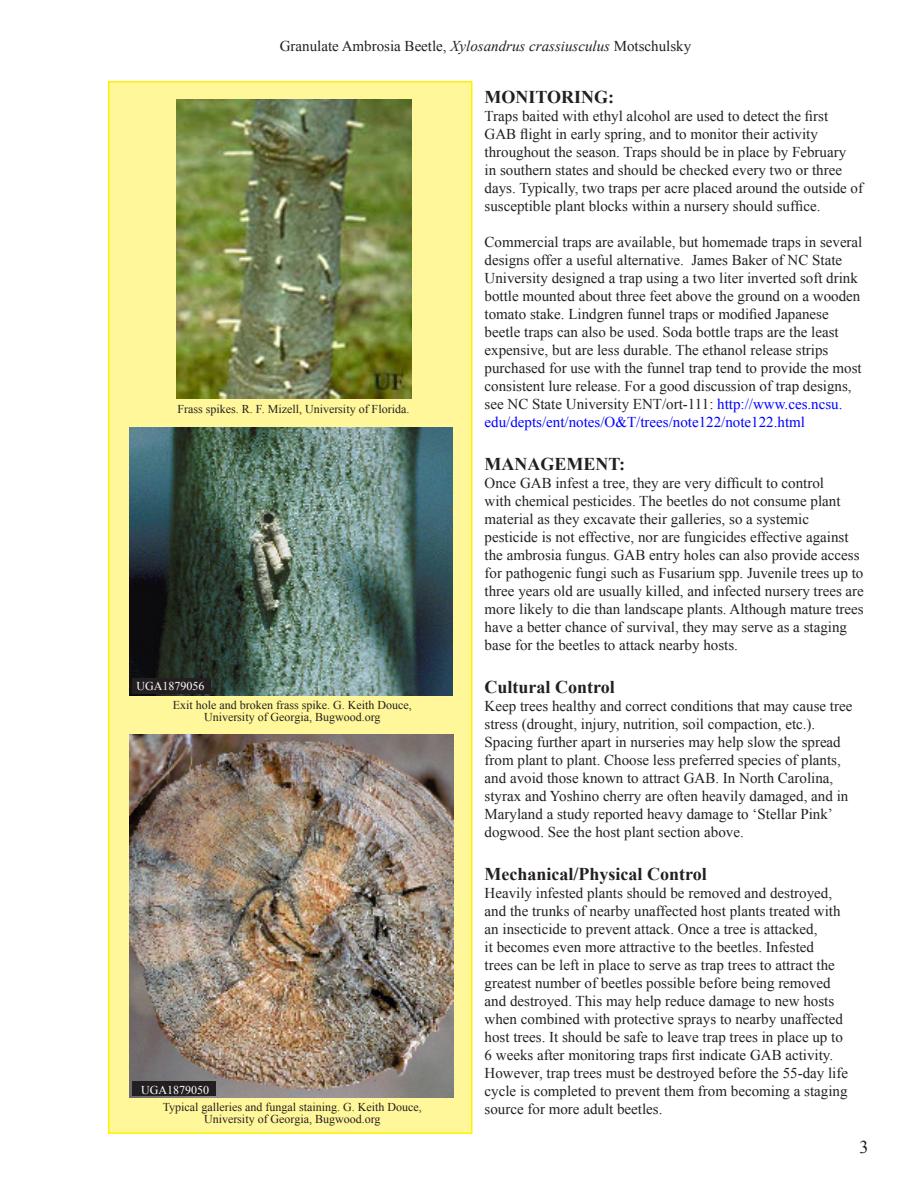
<style>
.page{position:relative;width:918px;height:1188px;background:#fff}
.page>*{position:absolute;margin:0;border:0;box-sizing:border-box;transform-origin:0 0}
.t1{font:700 18px "Times New Roman";color:#231f20}
.t2{font:18px "Times New Roman";color:#231f20}
.t3{font:15px/18px "Times New Roman";color:#231f20}
.t4{font:12px "Times New Roman";color:#231f20}
.t5{font:12px "Times New Roman";color:#fff}
.s1{font-style:italic}
.s2{color:#00f}
</style>
<div class="page">
<div style="left:108px;top:81px;width:364px;height:1053px;background:#fff79a;border:2px solid #fff101"></div>
<img style="left:177px;top:100px;width:234px;height:299px">
<img style="left:130px;top:734px;width:324px;height:363px">
<div style="left:132px;top:1081px;width:84px;height:15px;background:#231f20"></div>
<img style="left:130px;top:428px;width:322px;height:267px">
<div style="left:132px;top:678px;width:79px;height:15px;background:#231f20"></div>
<p class="t3" style="left:280px;top:36px;width:413px">Granulate Ambrosia Beetle, <span class="s1">Xylosandrus crassiusculus</span> Motschulsky</p>
<p class="t1" style="left:485px;top:84px;width:131px">MONITORING:</p>
<p class="t3" style="left:485px;top:106px;width:380px">Traps baited with ethyl alcohol are used to detect the first GAB flight in early spring, and to monitor their activity throughout the season. Traps should be in place by February<br>in southern states and should be checked every two or three days. Typically, two traps per acre placed around the outside of susceptible plant blocks within a nursery should suffice.</p>
<p class="t3" style="left:485px;top:232px;width:379px">Commercial traps are available, but homemade traps in several designs offer a useful alternative. James Baker of NC State University designed a trap using a two liter inverted soft drink bottle mounted about three feet above the ground on a wooden tomato stake. Lindgren funnel traps or modified Japanese beetle traps can also be used. Soda bottle traps are the least expensive, but are less durable. The ethanol release strips purchased for use with the funnel trap tend to provide the most consistent lure release. For a good discussion of trap designs, see NC State University ENT/ort-111: <span class="s2">http://www.ces.ncsu. edu/depts/ent/notes/O&amp;T/trees/note122/note122.html</span></p>
<p class="t1" style="left:485px;top:451px;width:142px">MANAGEMENT:</p>
<p class="t3" style="left:485px;top:474px;width:341px">Once GAB infest a tree, they are very difficult to control</p>
<p class="t3" style="left:485px;top:492px;width:357px">with chemical pesticides. The beetles do not consume plant</p>
<p class="t3" style="left:485px;top:510px;width:326px">material as they excavate their galleries, so a systemic</p>
<p class="t3" style="left:485px;top:528px;width:381px">pesticide is not effective, nor are fungicides effective against the ambrosia fungus. GAB entry holes can also provide access for pathogenic fungi such as Fusarium spp. Juvenile trees up to three years old are usually killed, and infected nursery trees are more likely to die than landscape plants. Although mature trees have a better chance of survival, they may serve as a staging base for the beetles to attack nearby hosts.</p>
<p class="t1" style="left:485px;top:675px;width:132px">Cultural Control</p>
<p class="t3" style="left:485px;top:697px;width:369px">Keep trees healthy and correct conditions that may cause tree stress (drought, injury, nutrition, soil compaction, etc.).</p>
<p class="t3" style="left:485px;top:733px;width:365px">Spacing further apart in nurseries may help slow the spread from plant to plant. Choose less preferred species of plants, and avoid those known to attract GAB. In North Carolina, styrax and Yoshino cherry are often heavily damaged, and in</p>
<p class="t3" style="left:485px;top:805px;width:350px">Maryland a study reported heavy damage to ‘Stellar Pink’</p>
<p class="t3" style="left:485px;top:823px;width:261px">dogwood. See the host plant section above.</p>
<p class="t1" style="left:485px;top:862px;width:224px">Mechanical/Physical Control</p>
<p class="t3" style="left:485px;top:884px;width:365px">Heavily infested plants should be removed and destroyed, and the trunks of nearby unaffected host plants treated with an insecticide to prevent attack. Once a tree is attacked,<br>it becomes even more attractive to the beetles. Infested<br>trees can be left in place to serve as trap trees to attract the greatest number of beetles possible before being removed and destroyed. This may help reduce damage to new hosts when combined with protective sprays to nearby unaffected host trees. It should be safe to leave trap trees in place up to 6 weeks after monitoring traps first indicate GAB activity.<br>However, trap trees must be destroyed before the 55-day life cycle is completed to prevent them from becoming a staging source for more adult beetles.</p>
<p class="t2" style="left:860px;top:1135px;width:10px">3</p>
<p class="t4" style="left:178px;top:401px;width:233px">Frass spikes. R. F. Mizell, University of Florida.</p>
<p class="t5" style="left:136px;top:678px;width:69px">UGA1879056</p>
<p class="t4" style="left:173px;top:697px;width:240px">Exit hole and broken frass spike. G. Keith Douce,</p>
<p class="t4" style="left:204px;top:709px;width:178px">University of Georgia, Bugwood.org</p>
<p class="t5" style="left:141px;top:1082px;width:69px">UGA1879050</p>
<p class="t4" style="left:163px;top:1099px;width:261px">Typical galleries and fungal staining. G. Keith Douce,</p>
<p class="t4" style="left:204px;top:1111px;width:178px">University of Georgia, Bugwood.org</p>
</div>
